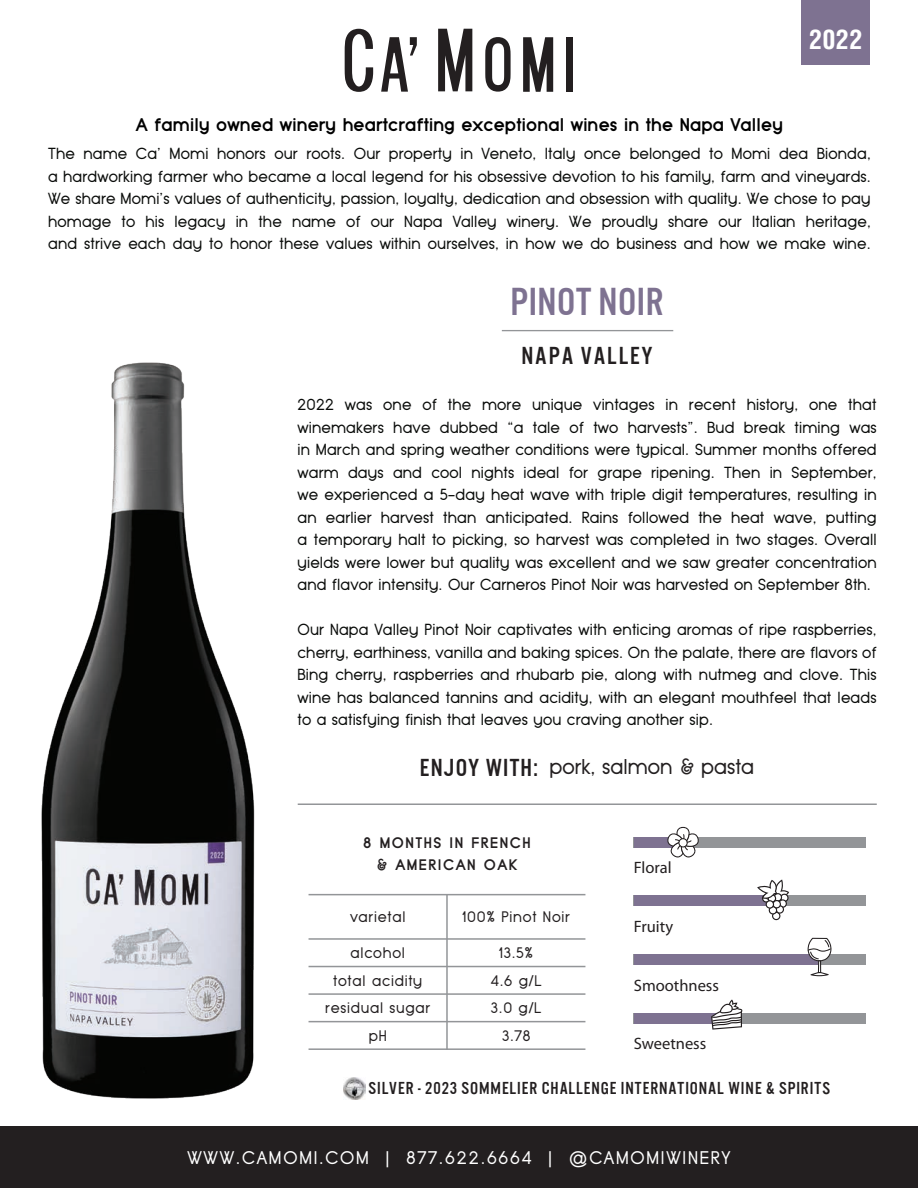
<style>
.page{position:relative;width:918px;height:1188px;background:#fff}
.page>*{position:absolute;margin:0;border:0;box-sizing:border-box;transform-origin:0 0}
.t1{font:40.5px "U.S.101";letter-spacing:.015em;color:#7e7291}
.t2{font:700 condensed 26.1px "Helvetica";color:#fff}
.t3{font:25.5px "U.S.101";letter-spacing:.075em;color:#231f20}
.t4{font:21px "Typo Grotesk";color:#231f20}
.t5{font:700 18px "Typo Grotesk";letter-spacing:.01em;color:#000}
.t6{font:18px "U.S.101";letter-spacing:.05em;color:#231f20}
.t7{font:18px "Typo Grotesk";letter-spacing:.1em;color:#fff}
.t8{font:16.5px "Myriad Pro";color:#231f20}
.t9{font:15.75px/22.5px "Typo Grotesk";letter-spacing:.01em;color:#0a0c0a;text-align:justify}
.t10{font:15px/27.5px "Typo Grotesk";letter-spacing:.05em;color:#231f20;text-align:center}
.t11{font:700 15px/21.3px "Typo Grotesk";letter-spacing:.1em;color:#231f20;text-align:center}
.s1{font-family:"U.S.101";font-size:25.5px}
</style>
<div class="page">
<img style="left:41px;top:362px;width:214px;height:737px">
<div style="left:0;top:1127px;width:918px;height:61px;background:#231f20"></div>
<hr style="left:309px;top:1048px;width:276px;height:2px;background:#939598">
<hr style="left:446px;top:895px;width:2px;height:155px;background:#939598">
<hr style="left:309px;top:894px;width:276px;height:1px;background:#939598">
<hr style="left:309px;top:938px;width:276px;height:2px;background:#939598">
<hr style="left:309px;top:966px;width:276px;height:1px;background:#939598">
<hr style="left:309px;top:993px;width:276px;height:2px;background:#939598">
<hr style="left:309px;top:1021px;width:276px;height:1px;background:#939598">
<div style="left:634px;top:1013px;width:232px;height:10px;background:#939598"></div>
<div style="left:634px;top:1013px;width:46px;height:10px;background:#7e7291"></div>
<div style="left:680px;top:1013px;width:47px;height:10px;background:#7e7291"></div>
<div style="left:634px;top:896px;width:232px;height:10px;background:#939598"></div>
<div style="left:634px;top:896px;width:46px;height:10px;background:#7e7291"></div>
<div style="left:680px;top:896px;width:47px;height:10px;background:#7e7291"></div>
<div style="left:727px;top:896px;width:46px;height:10px;background:#7e7291"></div>
<svg style="left:757px;top:879px;width:32px;height:41px"></svg>
<svg style="left:711px;top:1000px;width:31px;height:30px"></svg>
<div style="left:634px;top:837px;width:232px;height:10px;background:#939598"></div>
<div style="left:634px;top:837px;width:46px;height:10px;background:#7e7291"></div>
<svg style="left:666px;top:827px;width:33px;height:31px"></svg>
<div style="left:634px;top:954px;width:232px;height:11px;background:#939598"></div>
<div style="left:634px;top:954px;width:46px;height:11px;background:#7e7291"></div>
<div style="left:680px;top:954px;width:47px;height:11px;background:#7e7291"></div>
<div style="left:727px;top:954px;width:46px;height:11px;background:#7e7291"></div>
<div style="left:773px;top:954px;width:47px;height:11px;background:#7e7291"></div>
<svg style="left:807px;top:938px;width:25px;height:38px"></svg>
<hr style="left:298px;top:803px;width:579px;height:2px;background:#939598">
<svg style="left:345px;top:29px;width:28px;height:63px"></svg>
<svg style="left:438px;top:29px;width:34px;height:62px"></svg>
<svg style="left:381px;top:37px;width:36px;height:55px"></svg>
<div style="left:567px;top:37px;width:6px;height:55px;background:#231f20"></div>
<svg style="left:523px;top:37px;width:30px;height:55px"></svg>
<svg style="left:485px;top:37px;width:26px;height:55px"></svg>
<hr style="left:502px;top:330px;width:171px;height:1px;background:#939598">
<div style="left:802px;top:0;width:68px;height:65px;background:#7e7291"></div>
<img style="left:343px;top:1077px;width:23px;height:23px">
<h2 class="t2" style="left:809px;top:22px;width:55px">2022</h2>
<p class="t5" style="left:136px;top:114px;width:649px">A family owned winery heartcrafting exceptional wines in the Napa Valley</p>
<p class="t9" style="left:48px;top:143px;width:824px">The name Ca’ Momi honors our roots. Our property in Veneto, Italy once belonged to Momi dea Bionda, a hardworking farmer who became a local legend for his obsessive devotion to his family, farm and vineyards.<br>We share Momi’s values of authenticity, passion, loyalty, dedication and obsession with quality. We chose to pay homage to his legacy in the name of our Napa Valley winery. We proudly share our Italian heritage, and strive each day to honor these values within ourselves, in how we do business and how we make wine.</p>
<h1 class="t1" style="left:511px;top:280px;width:154px">PINOT NOIR</h1>
<h3 class="t3" style="left:521px;top:342px;width:133px">NAPA VALLEY</h3>
<p class="t9" style="left:298px;top:394px;width:581px">2022 was one of the more unique vintages in recent history, one that winemakers have dubbed “a tale of two harvests”. Bud break timing was in March and spring weather conditions were typical. Summer months offered warm days and cool nights ideal for grape ripening. Then in September, we experienced a 5-day heat wave with triple digit temperatures, resulting in an earlier harvest than anticipated. Rains followed the heat wave, putting a temporary halt to picking, so harvest was completed in two stages. Overall yields were lower but quality was excellent and we saw greater concentration and flavor intensity. Our Carneros Pinot Noir was harvested on September 8th.</p>
<p class="t9" style="left:298px;top:619px;width:581px">Our Napa Valley Pinot Noir captivates with enticing aromas of ripe raspberries, cherry, earthiness, vanilla and baking spices. On the palate, there are flavors of Bing cherry, raspberries and rhubarb pie, along with nutmeg and clove. This wine has balanced tannins and acidity, with an elegant mouthfeel that leads to a satisfying finish that leaves you craving another sip.</p>
<h3 class="t4" style="left:420px;top:754px;width:336px"><span class="s1">ENJOY WITH:</span> pork, salmon &amp; pasta</h3>
<p class="t11" style="left:363px;top:833px;width:169px">8 MONTHS IN FRENCH &amp; AMERICAN OAK</p>
<p class="t10" style="left:463px;top:903px;width:109px">100% Pinot Noir</p>
<p class="t10" style="left:350px;top:903px;width:57px">varietal</p>
<p class="t10" style="left:325px;top:939px;width:107px">alcohol<br>total acidity residual sugar pH</p>
<p class="t10" style="left:491px;top:939px;width:52px">13.5%<br>4.6 g/L<br>3.0 g/L<br>3.78</p>
<p class="t8" style="left:634px;top:857px;width:39px">Floral</p>
<p class="t8" style="left:634px;top:916px;width:41px">Fruity</p>
<p class="t8" style="left:634px;top:975px;width:87px">Smoothness</p>
<p class="t8" style="left:634px;top:1034px;width:74px">Sweetness</p>
<p class="t6" style="left:369px;top:1079px;width:463px">SILVER - 2023 SOMMELIER CHALLENGE INTERNATIONAL WINE &amp; SPIRITS</p>
<p class="t7" style="left:187px;top:1147px;width:545px">WWW.CAMOMI.COM | 877.622.6664 | @CAMOMIWINERY</p>
</div>
